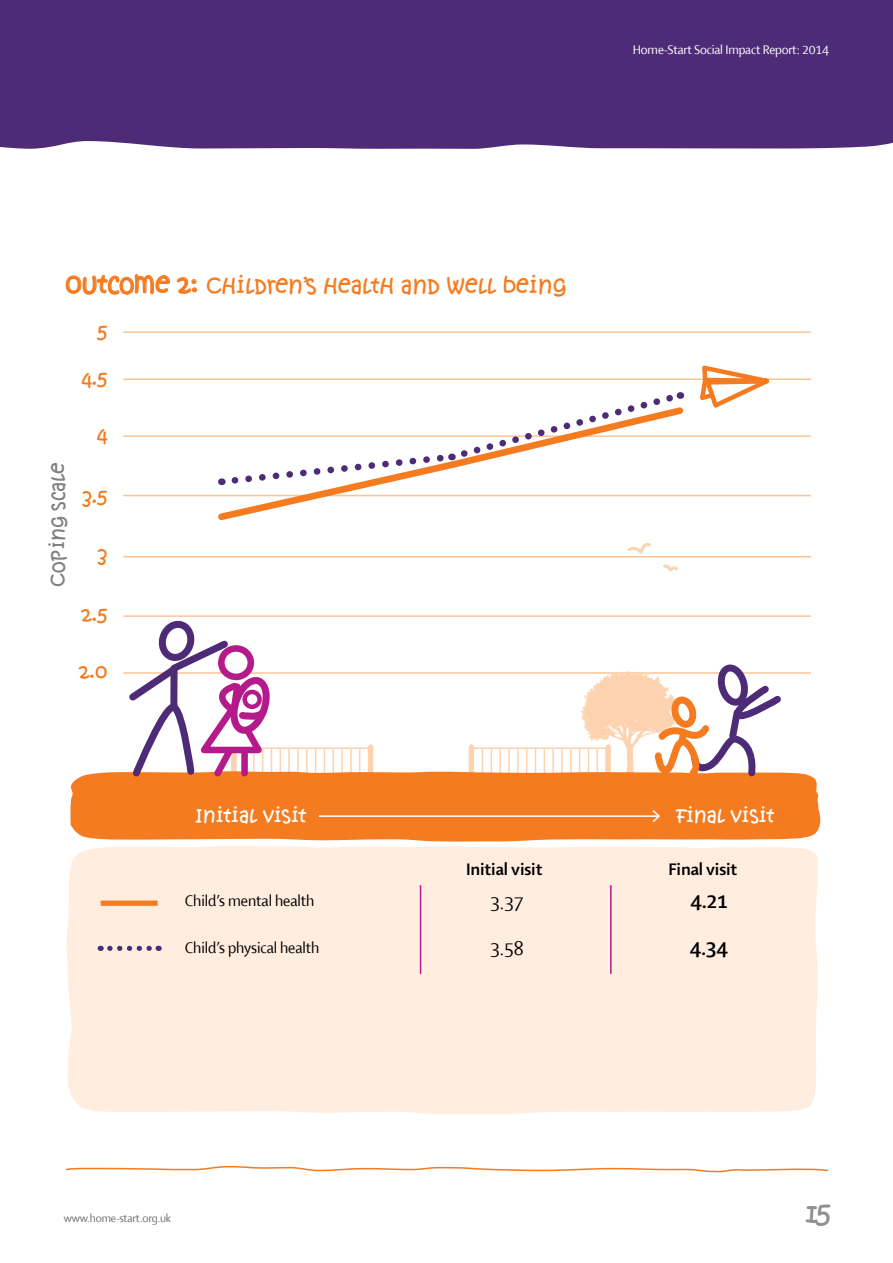
<style>
.page{position:relative;width:893px;height:1263px;background:#fff}
.page>*{position:absolute;margin:0;border:0;box-sizing:border-box;transform-origin:0 0}
.t1{font:31.95px "Kristen Not So ITC";color:#8e9092}
.t2{font:24px "Kristen Not So ITC";letter-spacing:-.005em;color:#f47b20}
.t3{font:21.9px "Kristen Not So ITC";color:#f47b20}
.t4{font:21px "Kristen Not So ITC";letter-spacing:-.005em;color:#fff}
.t5{font:21px "Kristen Not So ITC";letter-spacing:-.005em;color:#808080}
.t6{font:700 21px "Shaker 2";color:#000}
.t7{font:19.5px "Shaker R";color:#000}
.t8{font:700 18px "Shaker 2";letter-spacing:-.005em;color:#000}
.t9{font:16.5px "Shaker R";letter-spacing:-.005em;color:#000}
.t10{font:13.5px "Shaker R";letter-spacing:-.01em;color:#fff}
.t11{font:12px "Shaker R";letter-spacing:-.01em;color:#6d6e71}
.s1{font-size:27px}
</style>
<div class="page">
<div style="left:472px;top:747px;width:135px;height:32px;border:2px solid #fdd2ae"></div>
<hr style="left:482px;top:748px;width:1px;height:32px;background:#fdd2ae">
<hr style="left:491px;top:748px;width:1px;height:32px;background:#fdd2ae">
<hr style="left:499px;top:748px;width:2px;height:32px;background:#fdd2ae">
<hr style="left:508px;top:748px;width:2px;height:32px;background:#fdd2ae">
<hr style="left:517px;top:748px;width:2px;height:32px;background:#fdd2ae">
<hr style="left:526px;top:748px;width:1px;height:32px;background:#fdd2ae">
<hr style="left:535px;top:748px;width:1px;height:32px;background:#fdd2ae">
<hr style="left:544px;top:748px;width:1px;height:32px;background:#fdd2ae">
<hr style="left:552px;top:748px;width:2px;height:32px;background:#fdd2ae">
<hr style="left:561px;top:748px;width:2px;height:32px;background:#fdd2ae">
<hr style="left:570px;top:748px;width:2px;height:32px;background:#fdd2ae">
<hr style="left:579px;top:748px;width:1px;height:32px;background:#fdd2ae">
<svg style="left:469px;top:744px;width:5px;height:27px"></svg>
<div style="left:235px;top:747px;width:134px;height:32px;border:2px solid #fdd2ae"></div>
<hr style="left:280px;top:748px;width:1px;height:32px;background:#fdd2ae">
<hr style="left:288px;top:748px;width:2px;height:32px;background:#fdd2ae">
<hr style="left:297px;top:748px;width:2px;height:32px;background:#fdd2ae">
<hr style="left:306px;top:748px;width:2px;height:32px;background:#fdd2ae">
<hr style="left:315px;top:748px;width:1px;height:32px;background:#fdd2ae">
<hr style="left:324px;top:748px;width:1px;height:32px;background:#fdd2ae">
<hr style="left:332px;top:748px;width:2px;height:32px;background:#fdd2ae">
<hr style="left:341px;top:748px;width:2px;height:32px;background:#fdd2ae">
<hr style="left:350px;top:748px;width:2px;height:32px;background:#fdd2ae">
<hr style="left:359px;top:748px;width:1px;height:32px;background:#fdd2ae">
<svg style="left:368px;top:744px;width:5px;height:27px"></svg>
<hr style="left:123px;top:615px;width:688px;height:2px;background:#fcc396">
<hr style="left:123px;top:672px;width:688px;height:2px;background:#fcc396">
<div style="left:66px;top:846px;width:752px;height:268px;background:#ffeee0"></div>
<hr style="left:123px;top:435px;width:688px;height:2px;background:#fcc396">
<hr style="left:123px;top:378px;width:688px;height:2px;background:#fcc396">
<hr style="left:123px;top:331px;width:688px;height:2px;background:#fcc396">
<hr style="left:123px;top:556px;width:688px;height:1px;background:#fcc396">
<hr style="left:123px;top:495px;width:688px;height:1px;background:#fcc396">
<svg style="left:70px;top:771px;width:750px;height:71px;background:#f4822c"></svg>
<div style="left:101px;top:900px;width:57px;height:6px;background:#f47b20"></div>
<svg style="left:110px;top:946px;width:49px;height:5px"></svg>
<hr style="left:610px;top:885px;width:2px;height:89px;background:#b51a8a">
<hr style="left:420px;top:885px;width:1px;height:89px;background:#b51a8a">
<svg style="left:213px;top:408px;width:475px;height:112px"></svg>
<svg style="left:228px;top:392px;width:454px;height:96px"></svg>
<svg style="left:697px;top:365px;width:114px;height:43px"></svg>
<svg style="left:627px;top:543px;width:24px;height:10px"></svg>
<svg style="left:663px;top:564px;width:15px;height:8px"></svg>
<svg style="left:580px;top:664px;width:204px;height:119px"></svg>
<svg style="left:66px;top:274px;width:104px;height:21px"></svg>
<svg style="left:177px;top:277px;width:20px;height:17px"></svg>
<div style="left:0;top:0;width:893px;height:149px;background:#4d2b77"></div>
<svg style="left:65px;top:1165px;width:763px;height:8px"></svg>
<svg style="left:123px;top:616px;width:154px;height:166px"></svg>
<hr style="left:319px;top:815px;width:340px;height:2px;background:#fff">
<svg style="left:651px;top:808px;width:10px;height:16px"></svg>
<p class="t10" style="left:633px;top:43px;width:198px">Home-Start Social Impact Report: 2014</p>
<h2 class="t2" style="left:66px;top:272px;width:502px"><span class="s1">OUTCOME 2:</span> CHILDREN’S HEALTH AND WELL BEING</h2>
<h3 class="t3" style="left:98px;top:319px;width:11px">5</h3>
<h3 class="t3" style="left:81px;top:366px;width:28px">4.5</h3>
<p class="t5" style="left:46px;top:587px;width:126px;rotate:-90deg">COPING SCALE</p>
<h3 class="t3" style="left:97px;top:422px;width:12px">4</h3>
<h3 class="t3" style="left:83px;top:484px;width:26px">3.5</h3>
<h3 class="t3" style="left:98px;top:542px;width:11px">3</h3>
<h3 class="t3" style="left:81px;top:602px;width:28px">2.5</h3>
<h3 class="t3" style="left:79px;top:659px;width:30px">2.0</h3>
<p class="t4" style="left:195px;top:804px;width:113px">INITIAL VISIT</p>
<p class="t4" style="left:676px;top:804px;width:100px">FINAL VISIT</p>
<p class="t8" style="left:466px;top:857px;width:78px">Initial visit</p>
<p class="t8" style="left:668px;top:857px;width:70px">Final visit</p>
<p class="t9" style="left:185px;top:892px;width:131px">Child’s mental health</p>
<p class="t9" style="left:185px;top:939px;width:136px">Child’s physical health</p>
<p class="t7" style="left:490px;top:892px;width:35px">3.37</p>
<p class="t7" style="left:490px;top:939px;width:35px">3.58</p>
<p class="t6" style="left:690px;top:888px;width:39px">4.21</p>
<p class="t6" style="left:690px;top:934px;width:40px">4.34</p>
<p class="t11" style="left:64px;top:1212px;width:109px">www.home-start.org.uk</p>
<h1 class="t1" style="left:806px;top:1195px;width:27px">15</h1>
</div>
